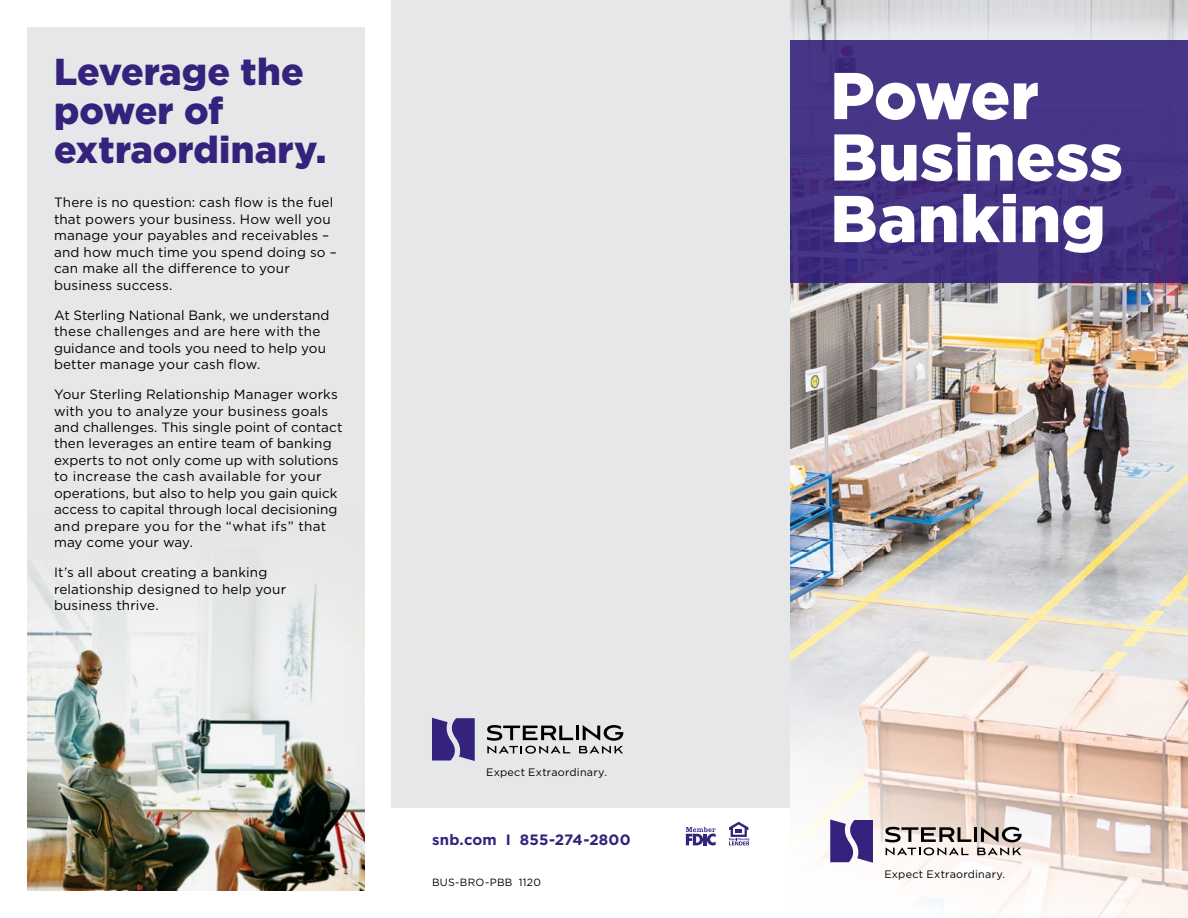
<style>
.page{position:relative;width:1188px;height:918px;background:#fff}
.page>*{position:absolute;margin:0;border:0;box-sizing:border-box;transform-origin:0 0}
.t1{font:900 66px/61.5px "Gotham";color:#fff}
.t2{font:900 37.5px/39px "Gotham";letter-spacing:.005em;color:#35227c}
.t3{font:700 15px "Gotham";letter-spacing:.015em;color:#35227c}
.t4{font:13.5px/16.5px "Gotham";letter-spacing:.01em;color:#000}
.t5{font:10.8px "Gotham";letter-spacing:.025em;color:#000}
.t6{font:10.5px "Gotham";letter-spacing:.025em;color:#000}
</style>
<div class="page">
<img style="left:790px;top:0;width:398px;height:918px">
<div style="left:27px;top:27px;width:337px;height:864px;background:#e6e7e8"></div>
<img style="left:27px;top:576px;width:337px;height:315px">
<div style="left:392px;top:0;width:398px;height:808px;background:#e6e7e8"></div>
<div style="left:790px;top:40px;width:398px;height:244px;background:linear-gradient(to bottom,#483788,#402e7f)"></div>
<svg style="left:432px;top:718px;width:43px;height:43px;background:#55468f"></svg>
<hr style="left:576px;top:726px;width:3px;height:14px;background:#000">
<svg style="left:487px;top:725px;width:86px;height:29px"></svg>
<svg style="left:579px;top:725px;width:44px;height:29px"></svg>
<svg style="left:686px;top:827px;width:30px;height:18px"></svg>
<hr style="left:703px;top:834px;width:4px;height:11px;background:#35227c">
<svg style="left:729px;top:822px;width:20px;height:23px"></svg>
<svg style="left:830px;top:819px;width:43px;height:44px"></svg>
<hr style="left:974px;top:827px;width:3px;height:15px;background:#000">
<svg style="left:885px;top:827px;width:86px;height:28px"></svg>
<svg style="left:977px;top:827px;width:45px;height:28px"></svg>
<h2 class="t2" style="left:54px;top:52px;width:274px">Leverage the power of extraordinary.</h2>
<p class="t4" style="left:54px;top:194px;width:284px">There is no question: cash flow is the fuel that powers your business. How well you manage your payables and receivables – and how much time you spend doing so – can make all the difference to your business success.</p>
<p class="t4" style="left:54px;top:306px;width:277px">At Sterling National Bank, we understand these challenges and are here with the guidance and tools you need to help you better manage your cash flow.</p>
<p class="t4" style="left:54px;top:386px;width:290px">Your Sterling Relationship Manager works with you to analyze your business goals and challenges. This single point of contact then leverages an entire team of banking experts to not only come up with solutions to increase the cash available for your operations, but also to help you gain quick access to capital through local decisioning and prepare you for the “what ifs” that may come your way.</p>
<p class="t4" style="left:54px;top:564px;width:234px">It’s all about creating a banking relationship designed to help your business thrive.</p>
<p class="t5" style="left:486px;top:765px;width:122px">Expect Extraordinary.</p>
<p class="t3" style="left:432px;top:830px;width:200px">snb.com I 855-274-2800</p>
<p class="t6" style="left:432px;top:875px;width:110px">BUS-BRO-PBB 1120</p>
<h1 class="t1" style="left:830px;top:64px;width:294px">Power<br>Business<br>Banking</h1>
<p class="t5" style="left:884px;top:867px;width:122px">Expect Extraordinary.</p>
</div>
